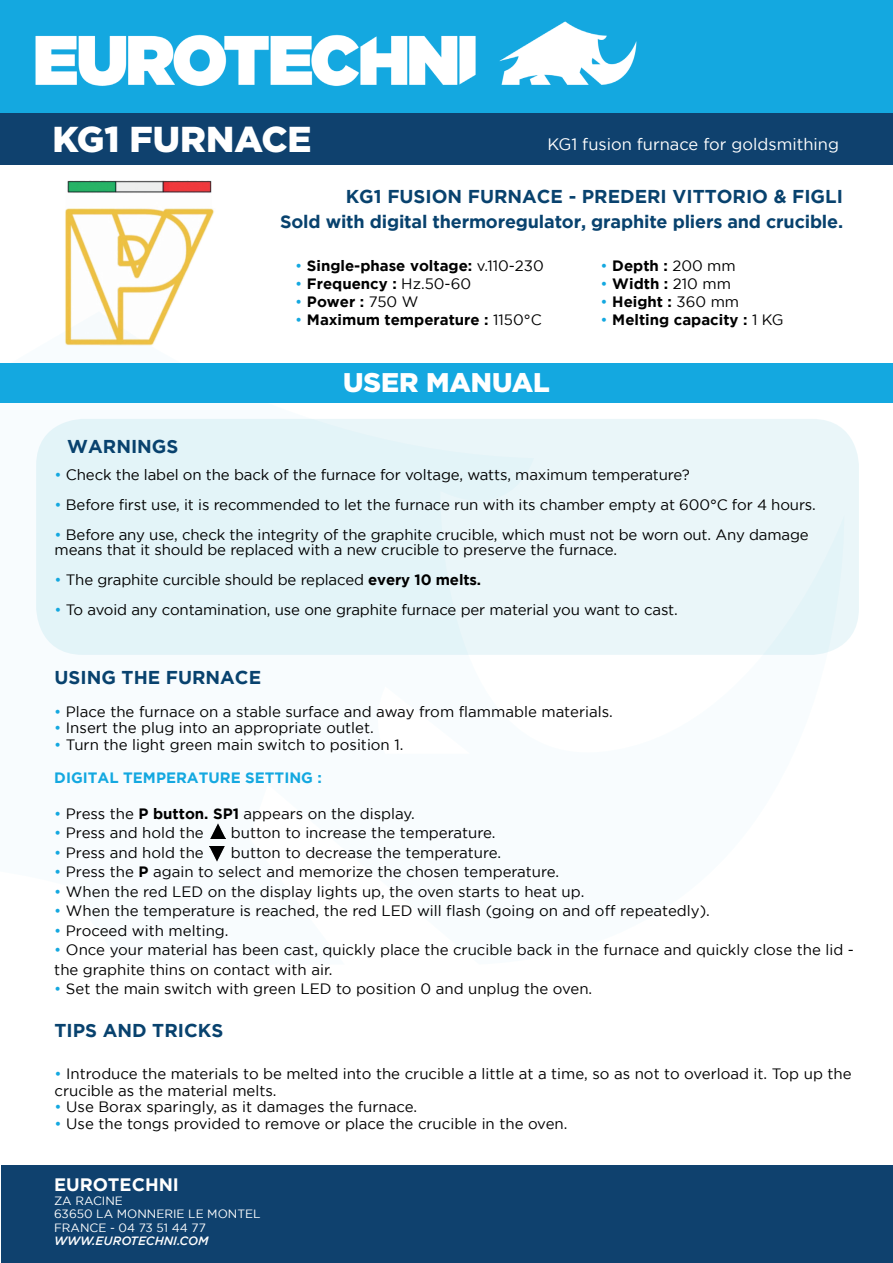
<style>
.page{position:relative;width:893px;height:1263px;background:#fff}
.page>*{position:absolute;margin:0;border:0;box-sizing:border-box;transform-origin:0 0}
.t1{font:900 36px "Gotham";color:#fff}
.t2{font:900 27px "Gotham";color:#fff}
.t3{font:700 18.6px "Gotham";color:#08426e}
.t4{font:700 18px "Gotham";letter-spacing:-.01em;color:#08426e}
.t5{font:700 18px "Gotham";color:#fff}
.t6{font:16.5px "Gotham";color:#fff}
.t7{font:15px/15px "Gotham";color:#000}
.t8{font:700 15px "Gotham";color:#000}
.t9{font:700 15px "Gotham";color:#14a8e0}
.t10{font:12px/13.5px "Gotham";color:#fff}
.t11{font:500 12px "Gotham";color:#fff}
.s1{font-weight:400;color:#14a8e0}
.s2{font-weight:400}
.s3{color:#14a8e0}
.s4{font-weight:700}
</style>
<div class="page">
<svg style="left:0;top:363px;width:855px;height:499px"></svg>
<div style="left:1px;top:1165px;width:892px;height:98px;background:#0f416e"></div>
<div style="left:0;top:0;width:893px;height:115px;background:#14a8e0"></div>
<img style="left:35px;top:21px;width:602px;height:65px">
<div style="left:0;top:114px;width:893px;height:51px;background:#0f416e"></div>
<img style="left:65px;top:180px;width:149px;height:166px">
<div style="left:0;top:364px;width:893px;height:39px;background:#14a8e0"></div>
<img style="left:210px;top:824px;width:16px;height:15px">
<img style="left:209px;top:846px;width:15px;height:15px">
<h1 class="t1" style="left:52px;top:118px;width:261px">KG1 FURNACE</h1>
<p class="t6" style="left:547px;top:135px;width:293px">KG1 fusion furnace for goldsmithing</p>
<p class="t3" style="left:346px;top:185px;width:499px">KG1 FUSION FURNACE - PREDERI VITTORIO &amp; FIGLI</p>
<p class="t4" style="left:280px;top:211px;width:565px">Sold with digital thermoregulator, graphite pliers and crucible.</p>
<p class="t8" style="left:295px;top:257px;width:250px"><span class="s1">•</span> Single-phase voltage: <span class="s2">v.110-230</span></p>
<p class="t8" style="left:295px;top:275px;width:177px"><span class="s1">•</span> Frequency : <span class="s2">Hz.50-60</span></p>
<p class="t8" style="left:295px;top:293px;width:125px"><span class="s1">•</span> Power : <span class="s2">750 W</span></p>
<p class="t8" style="left:295px;top:311px;width:248px"><span class="s1">•</span> Maximum temperature : <span class="s2">1150°C</span></p>
<h2 class="t2" style="left:343px;top:367px;width:208px">USER MANUAL</h2>
<p class="t8" style="left:601px;top:257px;width:137px"><span class="s1">•</span> Depth : <span class="s2">200 mm</span></p>
<p class="t8" style="left:601px;top:275px;width:132px"><span class="s1">•</span> Width : <span class="s2">210 mm</span></p>
<p class="t8" style="left:601px;top:293px;width:140px"><span class="s1">•</span> Height : <span class="s2">360 mm</span></p>
<p class="t8" style="left:601px;top:311px;width:185px"><span class="s1">•</span> Melting capacity : <span class="s2">1 KG</span></p>
<p class="t3" style="left:67px;top:436px;width:113px">WARNINGS</p>
<p class="t7" style="left:55px;top:467px;width:637px"><span class="s3">•</span> Check the label on the back of the furnace for voltage, watts, maximum temperature?</p>
<p class="t7" style="left:55px;top:497px;width:763px"><span class="s3">•</span> Before first use, it is recommended to let the furnace run with its chamber empty at 600°C for 4 hours.</p>
<p class="t7" style="left:55px;top:527px;width:756px"><span class="s3">•</span> Before any use, check the integrity of the graphite crucible, which must not be worn out. Any damage means that it should be replaced with a new crucible to preserve the furnace.</p>
<p class="t7" style="left:55px;top:572px;width:428px"><span class="s3">•</span> The graphite curcible should be replaced <span class="s4">every 10 melts.</span></p>
<p class="t7" style="left:55px;top:602px;width:625px"><span class="s3">•</span> To avoid any contamination, use one graphite furnace per material you want to cast.</p>
<p class="t3" style="left:55px;top:667px;width:208px">USING THE FURNACE</p>
<p class="t7" style="left:54px;top:704px;width:560px"><span class="s3">•</span> Place the furnace on a stable surface and away from flammable materials.</p>
<p class="t7" style="left:54px;top:720px;width:321px"><span class="s3">•</span> Insert the plug into an appropriate outlet.</p>
<p class="t7" style="left:54px;top:737px;width:351px"><span class="s3">•</span> Turn the light green main switch to position 1.</p>
<p class="t9" style="left:54px;top:769px;width:269px">DIGITAL TEMPERATURE SETTING :</p>
<p class="t7" style="left:54px;top:806px;width:362px"><span class="s3">•</span> Press the <span class="s4">P button. SP1</span> appears on the display.</p>
<p class="t7" style="left:54px;top:825px;width:151px"><span class="s3">•</span> Press and hold the</p>
<p class="t7" style="left:231px;top:825px;width:266px">button to increase the temperature.</p>
<p class="t7" style="left:54px;top:845px;width:151px"><span class="s3">•</span> Press and hold the</p>
<p class="t7" style="left:231px;top:845px;width:272px">button to decrease the temperature.</p>
<p class="t7" style="left:54px;top:864px;width:506px"><span class="s3">•</span> Press the <span class="s4">P</span> again to select and memorize the chosen temperature.</p>
<p class="t7" style="left:54px;top:884px;width:532px"><span class="s3">•</span> When the red LED on the display lights up, the oven starts to heat up.</p>
<p class="t7" style="left:54px;top:903px;width:657px"><span class="s3">•</span> When the temperature is reached, the red LED will flash (going on and off repeatedly).</p>
<p class="t7" style="left:54px;top:923px;width:176px"><span class="s3">•</span> Proceed with melting.</p>
<p class="t7" style="left:54px;top:940px;width:801px;line-height:19.5px"><span class="s3">•</span> Once your material has been cast, quickly place the crucible back in the furnace and quickly close the lid - the graphite thins on contact with air.</p>
<p class="t7" style="left:54px;top:981px;width:539px"><span class="s3">•</span> Set the main switch with green LED to position 0 and unplug the oven.</p>
<p class="t3" style="left:55px;top:1020px;width:170px">TIPS AND TRICKS</p>
<p class="t7" style="left:55px;top:1065px;width:798px;line-height:16.5px"><span class="s3">•</span> Introduce the materials to be melted into the crucible a little at a time, so as not to overload it. Top up the crucible as the material melts.</p>
<p class="t7" style="left:55px;top:1099px;width:364px"><span class="s3">•</span> Use Borax sparingly, as it damages the furnace.</p>
<p class="t7" style="left:55px;top:1116px;width:514px"><span class="s3">•</span> Use the tongs provided to remove or place the crucible in the oven.</p>
<p class="t5" style="left:54px;top:1174px;width:126px">EUROTECHNI</p>
<p class="t10" style="left:54px;top:1193px;width:208px">ZA RACINE<br>63650 LA MONNERIE LE MONTEL<br>FRANCE - 04 73 51 44 77</p>
<p class="t11" style="left:54px;top:1234px;width:156px">WWW.EUROTECHNI.COM</p>
</div>
